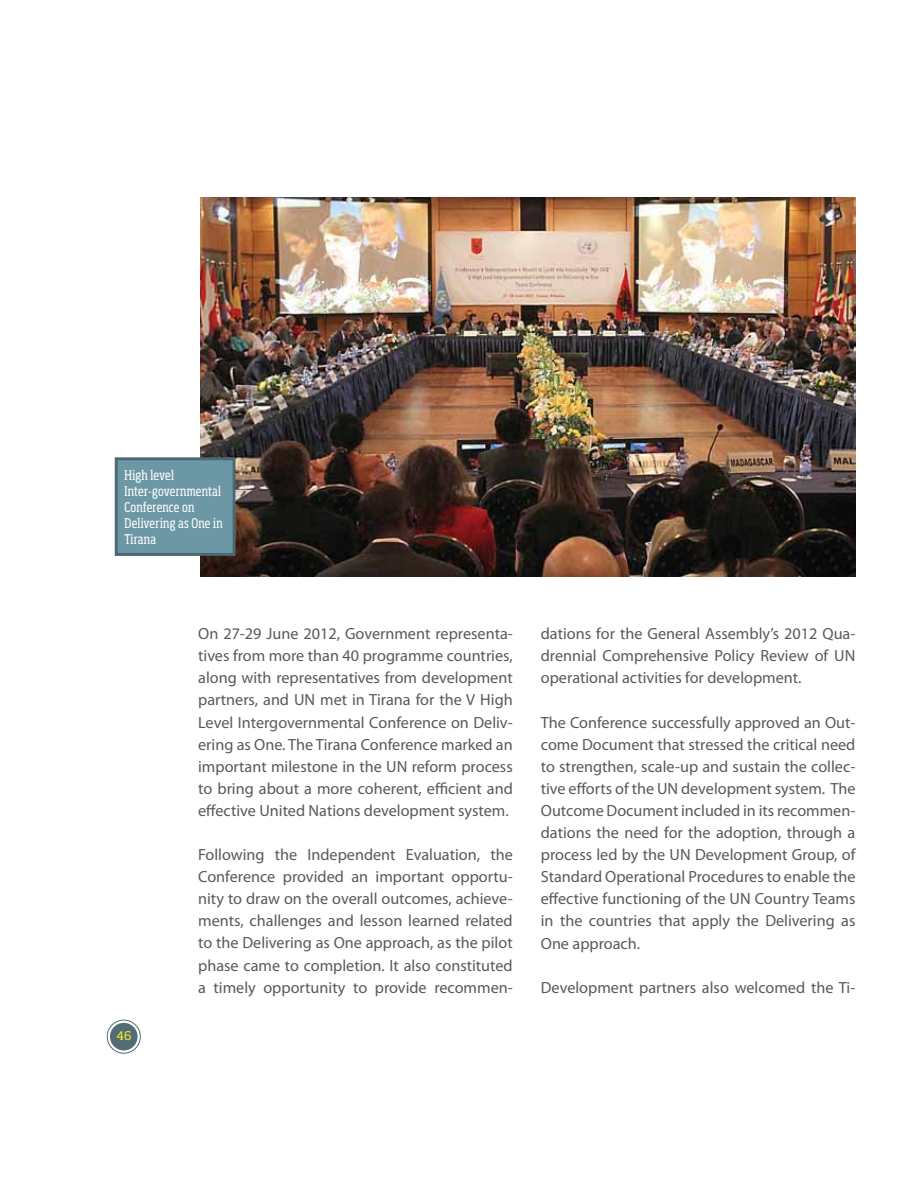
<style>
.page{position:relative;width:918px;height:1188px;background:#fff}
.page>*{position:absolute;margin:0;border:0;box-sizing:border-box;transform-origin:0 0}
.t1{font:16.2px/22px "Myriad Pro";color:#58595b;text-align:justify}
.t2{font:condensed 13.2px/16.2px "Soho Std";letter-spacing:.015em;color:#fff}
.t3{font:11.85px "Soho Std";color:#fcee21}
</style>
<div class="page">
<div style="left:110px;top:1023px;width:28px;height:27px;background:#536d76;border-radius:50%"></div>
<div style="left:107px;top:1020px;width:34px;height:33px;border:1px solid #536d76;border-radius:50%"></div>
<img style="left:200px;top:198px;width:655px;height:379px">
<div style="left:116px;top:459px;width:118px;height:95px;background:#6c97a5"></div>
<div style="left:115px;top:457px;width:121px;height:99px;border:3px solid #4b6972"></div>
<p class="t2" style="left:125px;top:467px;width:100px">High level<br>Inter-governmental<br>Conference on<br>Delivering as One in<br>Tirana</p>
<p class="t3" style="left:116px;top:1031px;width:17px">46</p>
<p class="t1" style="left:198px;top:624px;width:316px">On 27-29 June 2012, Government representa&shy;tives from more than 40 programme countries, along with representatives from development partners, and UN met in Tirana for the V High Level Intergovernmental Conference on Deliv&shy;ering as One. The Tirana Conference marked an important milestone in the UN reform process to bring about a more coherent, efficient and effective United Nations development system.</p>
<p class="t1" style="left:198px;top:845px;width:316px">Following the Independent Evaluation, the Conference provided an important opportu&shy;nity to draw on the overall outcomes, achieve&shy;ments, challenges and lesson learned related to the Delivering as One approach, as the pilot phase came to completion. It also constituted a timely opportunity to provide recommen-</p>
<p class="t1" style="left:541px;top:624px;width:316px">dations for the General Assembly’s 2012 Qua&shy;drennial Comprehensive Policy Review of UN operational activities for development.</p>
<p class="t1" style="left:541px;top:712px;width:316px">The Conference successfully approved an Out&shy;come Document that stressed the critical need to strengthen, scale-up and sustain the collec&shy;tive efforts of the UN development system. The Outcome Document included in its recommen&shy;dations the need for the adoption, through a process led by the UN Development Group, of Standard Operational Procedures to enable the effective functioning of the UN Country Teams in the countries that apply the Delivering as One approach.</p>
<p class="t1" style="left:541px;top:977px;width:316px">Development partners also welcomed the Ti-</p>
</div>
